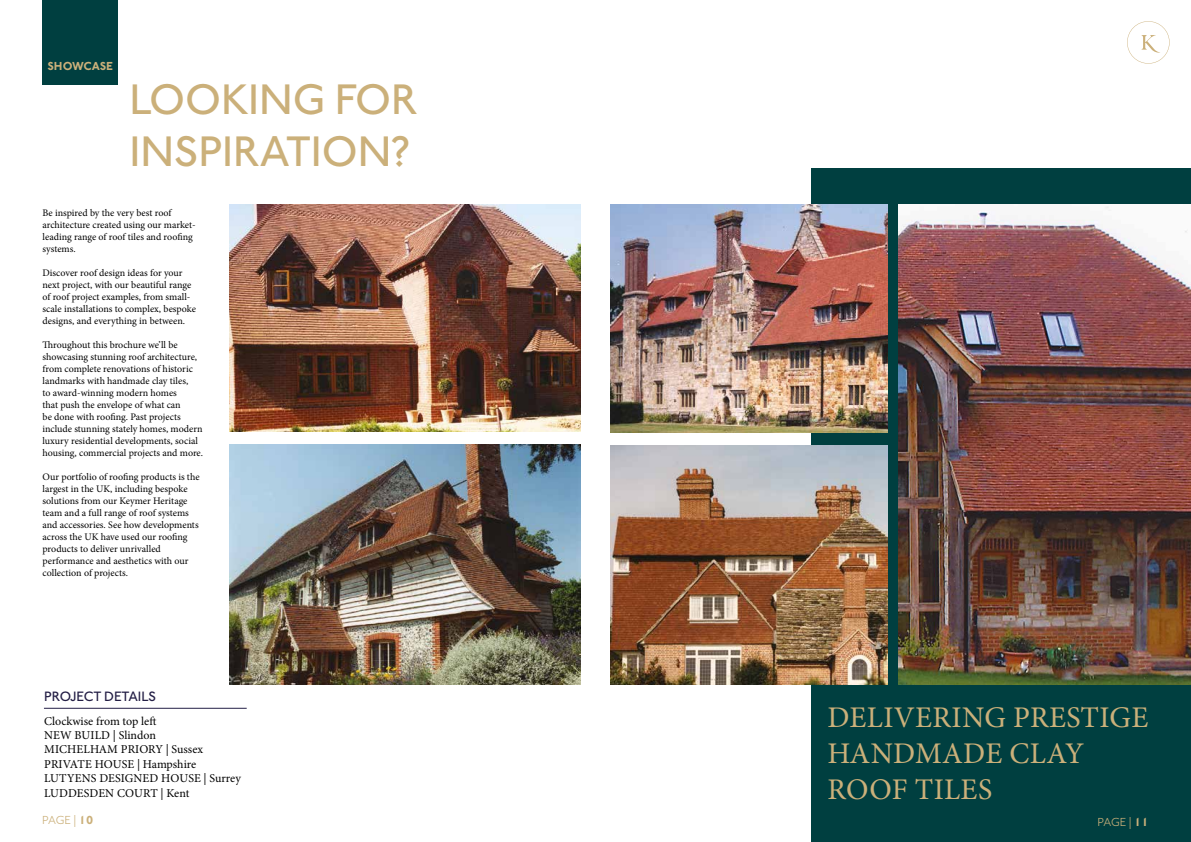
<style>
.page{position:relative;width:1191px;height:842px;background:#fff}
.page>*{position:absolute;margin:0;border:0;box-sizing:border-box;transform-origin:0 0}
.t1{font:500 44px/52.8px "Johnston ITC Pro";color:#cbb07a}
.t2{font:30px/36px "Minion Pro";letter-spacing:.01em;color:#cbb07a}
.t3{font:500 14px "Johnston ITC Pro";letter-spacing:-.01em;color:#231e45}
.t4{font:12px/14.4px "Minion Pro";color:#000}
.t5{font:300 12px "Johnston ITC Pro";letter-spacing:-.02em;color:#cbb07a}
.t6{font:700 12px "Johnston ITC Pro";color:#cbb07a}
.t7{font:10px/12px "Minion Pro";color:#000}
.s1{font-weight:700}
</style>
<div class="page">
<div style="left:43px;top:0;width:75px;height:84px;background:#003f40"></div>
<div style="left:812px;top:168px;width:379px;height:674px;background:#003f40"></div>
<img style="left:899px;top:204px;width:292px;height:480px">
<img style="left:230px;top:205px;width:350px;height:226px">
<img style="left:610px;top:445px;width:277px;height:239px">
<img style="left:610px;top:204px;width:277px;height:228px">
<hr style="left:44px;top:708px;width:203px;height:1px;background:#231e45">
<img style="left:230px;top:444px;width:350px;height:240px">
<svg style="left:1127px;top:21px;width:42px;height:43px"></svg>
<p class="t6" style="left:48px;top:59px;width:67px">SHOWCASE</p>
<h1 class="t1" style="left:129px;top:72px;width:290px">LOOKING FOR<br>INSPIRATION?</h1>
<p class="t7" style="left:43px;top:206px;width:155px">Be inspired by the very best roof architecture created using our market&shy;leading range of roof tiles and roofing systems.</p>
<p class="t7" style="left:43px;top:266px;width:155px">Discover roof design ideas for your next project, with our beautiful range of roof project examples, from small&shy;scale installations to complex, bespoke designs, and everything in between.</p>
<p class="t7" style="left:43px;top:338px;width:162px">Throughout this brochure we’ll be showcasing stunning roof architecture, from complete renovations of historic landmarks with handmade clay tiles,<br>to award-winning modern homes<br>that push the envelope of what can<br>be done with roofing. Past projects include stunning stately homes, modern luxury residential developments, social housing, commercial projects and more.</p>
<p class="t7" style="left:43px;top:470px;width:159px">Our portfolio of roofing products is the largest in the UK, including bespoke solutions from our Keymer Heritage team and a full range of roof systems and accessories. See how developments across the UK have used our roofing products to deliver unrivalled performance and aesthetics with our collection of projects.</p>
<h3 class="t3" style="left:44px;top:688px;width:113px">PROJECT DETAILS</h3>
<p class="t4" style="left:44px;top:713px;width:198px">Clockwise from top left<br>NEW BUILD | Slindon<br>MICHELHAM PRIORY | Sussex<br>PRIVATE HOUSE | Hampshire<br>LUTYENS DESIGNED HOUSE | Surrey<br>LUDDESDEN COURT | Kent</p>
<h2 class="t2" style="left:827px;top:699px;width:322px">DELIVERING PRESTIGE<br>HANDMADE CLAY<br>ROOF TILES</h2>
<p class="t5" style="left:42px;top:813px;width:52px">PAGE | <span class="s1">10</span></p>
<p class="t5" style="left:1097px;top:815px;width:52px">PAGE | <span class="s1">11</span></p>
</div>
